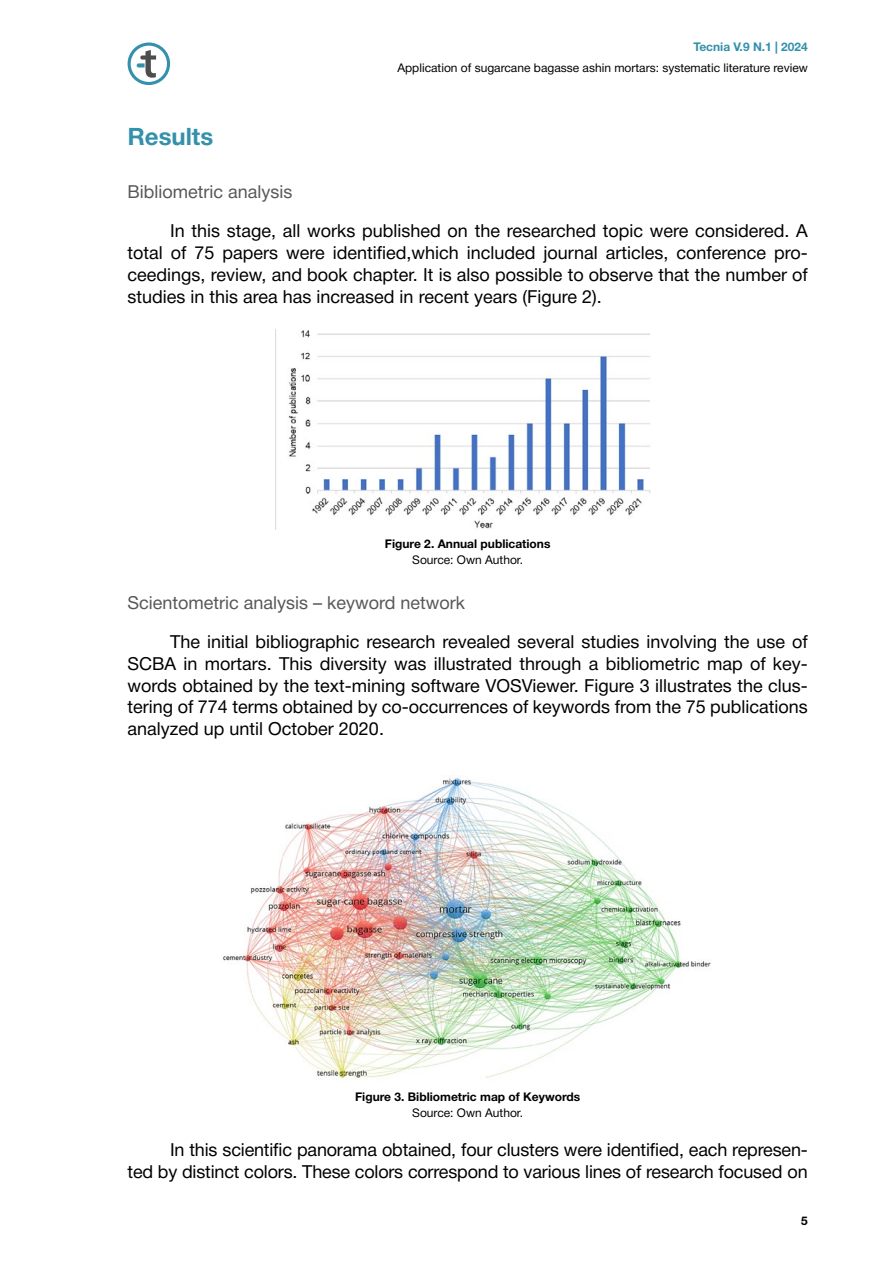
<style>
.page{position:relative;width:893px;height:1263px;background:#fff}
.page>*{position:absolute;margin:0;border:0;box-sizing:border-box;transform-origin:0 0}
.t1{font:700 24px "Helvetica Neue";color:#3391ac}
.t2{font:18px/21.9px "Helvetica Neue";letter-spacing:-.01em;color:#000;text-align:justify}
.t3{font:18px "Helvetica Neue";color:#575756}
.t4{font:12px "Helvetica Neue";color:#000}
.t5{font:700 12px "Helvetica Neue";color:#000}
.t6{font:700 12px "Helvetica Neue";color:#3391ac}
</style>
<div class="page">
<svg style="left:128px;top:43px;width:42px;height:42px"></svg>
<img style="left:275px;top:329px;width:376px;height:200px">
<img style="left:223px;top:778px;width:488px;height:301px">
<h1 class="t1" style="left:128px;top:117px;width:87px">Results</h1>
<p class="t6" style="left:693px;top:37px;width:116px">Tecnia V.9 N.1 | 2024</p>
<p class="t4" style="left:397px;top:59px;width:412px">Application of sugarcane bagasse ashin mortars: systematic literature review</p>
<p class="t3" style="left:128px;top:179px;width:167px">Bibliometric analysis</p>
<p class="t2" style="left:128px;top:221px;width:682px;text-indent:43px">In this stage, all works published on the researched topic were considered. A total of 75 papers were identified,which included journal articles, conference pro&shy;ceedings, review, and book chapter. It is also possible to observe that the number of studies in this area has increased in recent years (Figure 2).</p>
<p class="t5" style="left:385px;top:534px;width:167px">Figure 2. Annual publications</p>
<p class="t4" style="left:412px;top:551px;width:112px">Source: Own Author.</p>
<p class="t3" style="left:128px;top:590px;width:339px">Scientometric analysis – keyword network</p>
<p class="t2" style="left:128px;top:631px;width:682px;text-indent:43px">The initial bibliographic research revealed several studies involving the use of SCBA in mortars. This diversity was illustrated through a bibliometric map of key&shy;words obtained by the text-mining software VOSViewer. Figure 3 illustrates the clus&shy;tering of 774 terms obtained by co-occurrences of keywords from the 75 publications analyzed up until October 2020.</p>
<p class="t5" style="left:355px;top:1087px;width:227px">Figure 3. Bibliometric map of Keywords</p>
<p class="t4" style="left:412px;top:1104px;width:112px">Source: Own Author.</p>
<p class="t2" style="left:128px;top:1140px;width:682px;text-align:right">In this scientific panorama obtained, four clusters were identified, each represen-<br>ted by distinct colors. These colors correspond to various lines of research focused on</p>
<p class="t5" style="left:801px;top:1211px;width:8px">5</p>
</div>
